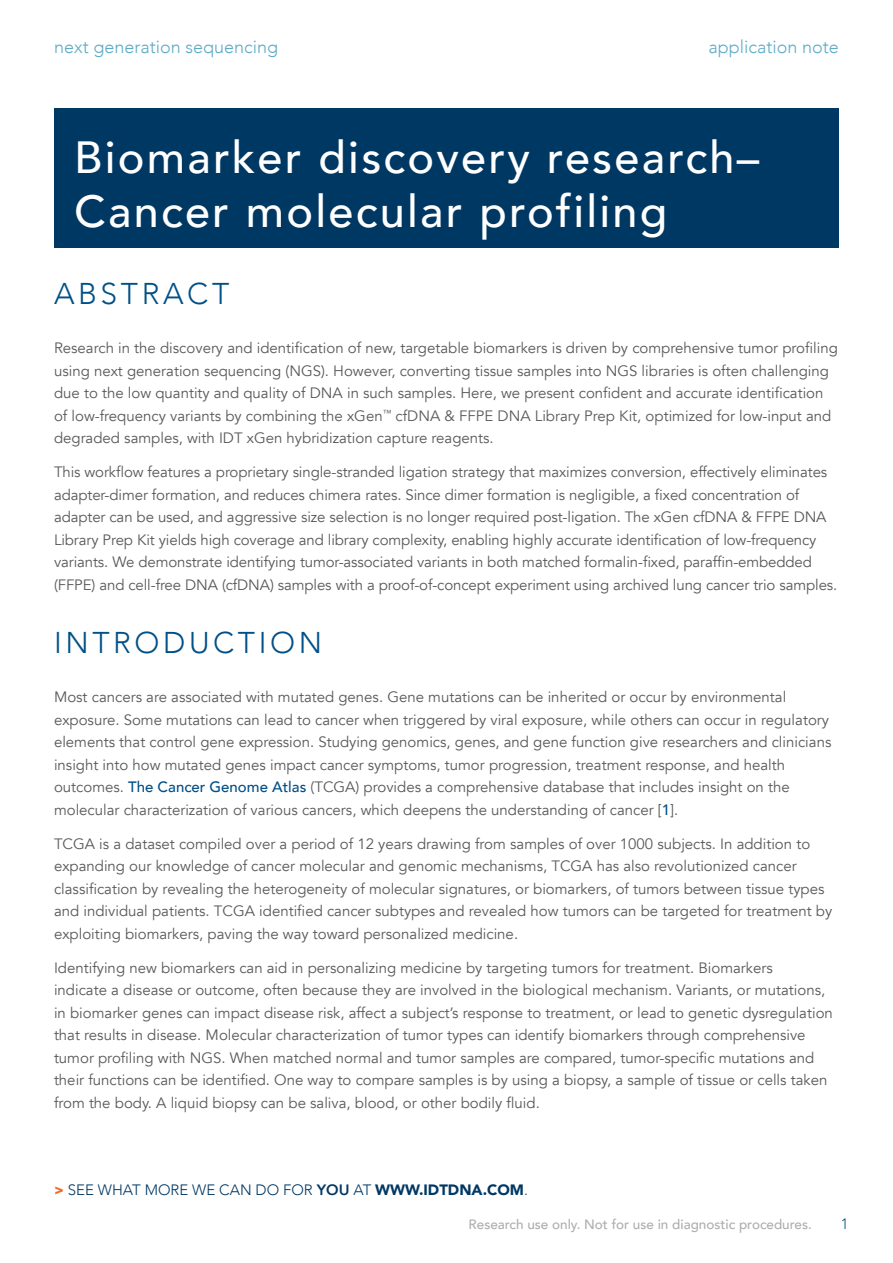
<style>
.page{position:relative;width:893px;height:1263px;background:#fff}
.page>*{position:absolute;margin:0;border:0;box-sizing:border-box;transform-origin:0 0}
.t1{font:500 45px/54px "Avenir";letter-spacing:.05em;color:#fff}
.t2{font:300 30px "Avenir";letter-spacing:.12em;color:#005088}
.t3{font:300 18px "Avenir";color:#5eaac6}
.t4{font:15px/22.5px "Avenir";color:#58595b}
.t5{font:300 15px "Avenir";color:#003864}
.t6{font:300 15px "Avenir";color:#005088}
.t7{font:500 13.5px "Avenir";color:#aeadaf}
.s1{font-weight:500;color:#005088}
.s2{font-weight:900;color:#f36a21}
.s3{font-weight:800}
.s4{font-weight:900}
</style>
<div class="page">
<div style="left:54px;top:108px;width:785px;height:140px;background:#003864"></div>
<p class="t3" style="left:54px;top:36px;width:226px">next generation sequencing</p>
<p class="t3" style="left:708px;top:36px;width:132px">application note</p>
<h1 class="t1" style="left:74px;top:128px;width:686px">Biomarker discovery research–<br>Cancer molecular profiling</h1>
<h2 class="t2" style="left:54px;top:276px;width:177px">ABSTRACT</h2>
<p class="t4" style="left:54px;top:337px;width:785px">Research in the discovery and identification of new, targetable biomarkers is driven by comprehensive tumor profiling using next generation sequencing (NGS). However, converting tissue samples into NGS libraries is often challenging due to the low quantity and quality of DNA in such samples. Here, we present confident and accurate identification of low-frequency variants by combining the xGen<sup>™</sup> cfDNA &amp; FFPE DNA Library Prep Kit, optimized for low-input and degraded samples, with IDT xGen hybridization capture reagents.</p>
<p class="t4" style="left:54px;top:461px;width:785px">This workflow features a proprietary single-stranded ligation strategy that maximizes conversion, effectively eliminates adapter-dimer formation, and reduces chimera rates. Since dimer formation is negligible, a fixed concentration of adapter can be used, and aggressive size selection is no longer required post-ligation. The xGen cfDNA &amp; FFPE DNA Library Prep Kit yields high coverage and library complexity, enabling highly accurate identification of low-frequency variants. We demonstrate identifying tumor-associated variants in both matched formalin-fixed, paraffin-embedded (FFPE) and cell-free DNA (cfDNA) samples with a proof-of-concept experiment using archived lung cancer trio samples.</p>
<h2 class="t2" style="left:54px;top:624px;width:270px">INTRODUCTION</h2>
<p class="t4" style="left:54px;top:686px;width:779px">Most cancers are associated with mutated genes. Gene mutations can be inherited or occur by environmental exposure. Some mutations can lead to cancer when triggered by viral exposure, while others can occur in regulatory elements that control gene expression. Studying genomics, genes, and gene function give researchers and clinicians insight into how mutated genes impact cancer symptoms, tumor progression, treatment response, and health outcomes. <span class="s1">The Cancer Genome Atlas</span> (TCGA) provides a comprehensive database that includes insight on the molecular characterization of various cancers, which deepens the understanding of cancer [<span class="s1">1</span>].</p>
<p class="t4" style="left:54px;top:832px;width:780px">TCGA is a dataset compiled over a period of 12 years drawing from samples of over 1000 subjects. In addition to expanding our knowledge of cancer molecular and genomic mechanisms, TCGA has also revolutionized cancer classification by revealing the heterogeneity of molecular signatures, or biomarkers, of tumors between tissue types and individual patients. TCGA identified cancer subtypes and revealed how tumors can be targeted for treatment by exploiting biomarkers, paving the way toward personalized medicine.</p>
<p class="t4" style="left:54px;top:957px;width:780px">Identifying new biomarkers can aid in personalizing medicine by targeting tumors for treatment. Biomarkers<br>indicate a disease or outcome, often because they are involved in the biological mechanism. Variants, or mutations, in biomarker genes can impact disease risk, affect a subject’s response to treatment, or lead to genetic dysregulation that results in disease. Molecular characterization of tumor types can identify biomarkers through comprehensive tumor profiling with NGS. When matched normal and tumor samples are compared, tumor-specific mutations and their functions can be identified. One way to compare samples is by using a biopsy, a sample of tissue or cells taken from the body. A liquid biopsy can be saliva, blood, or other bodily fluid.</p>
<p class="t5" style="left:54px;top:1181px;width:475px"><span class="s2">&gt;</span> SEE WHAT MORE WE CAN DO FOR <span class="s3">YOU</span> AT <span class="s4">WWW.IDTDNA.COM</span>.</p>
<p class="t7" style="left:469px;top:1212px;width:345px">Research use only. Not for use in diagnostic procedures.</p>
<p class="t6" style="left:841px;top:1215px;width:9px">1</p>
</div>
